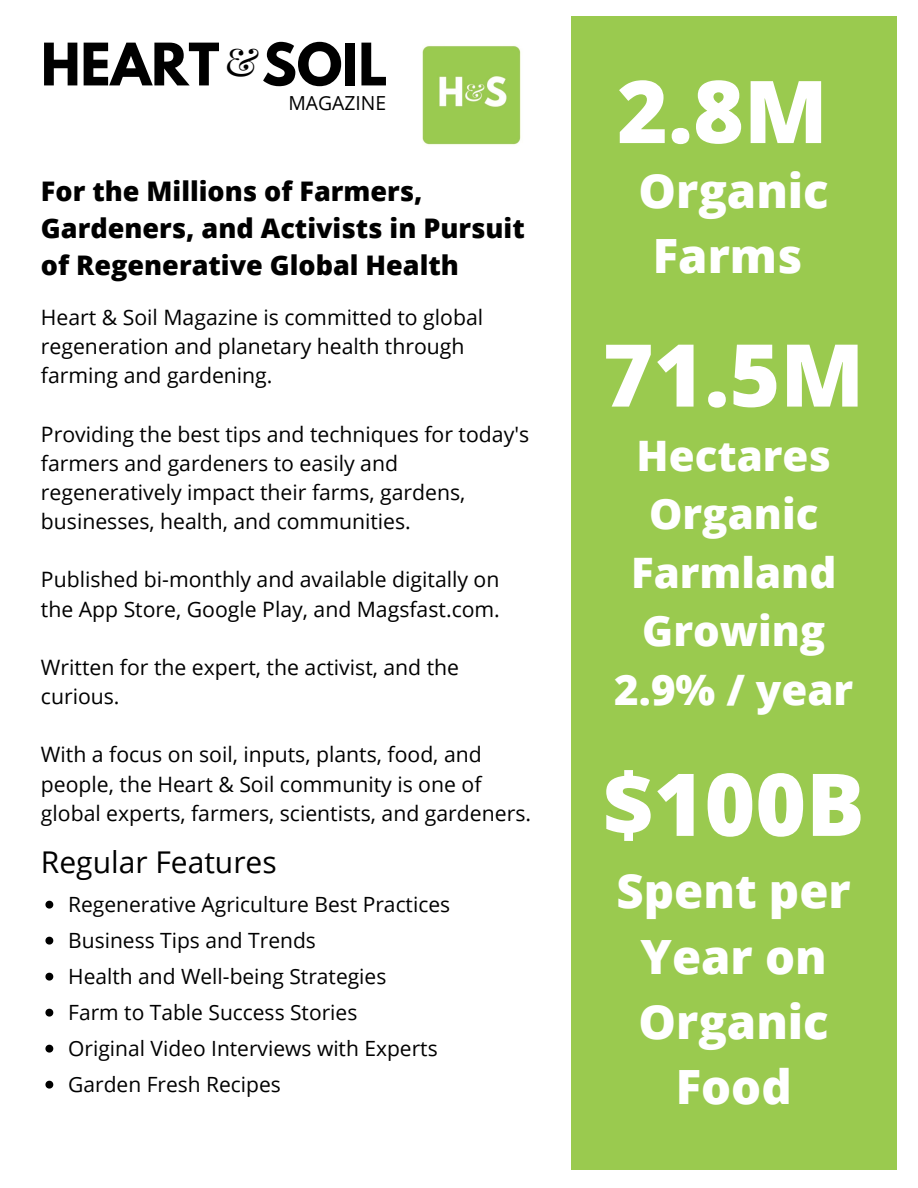
<style>
.page{position:relative;width:918px;height:1188px;background:#fff}
.page>*{position:absolute;margin:0;border:0;box-sizing:border-box;transform-origin:0 0}
.t1{font:800 86.7px "Open Sans";color:#fff}
.t2{font:700 51.9px "League Spartan";color:#000}
.t3{font:800 47.25px/65.2px "Open Sans";color:#fff;text-align:center}
.t4{font:43.65px "Playfair Display SC";color:#000}
.t5{font:800 42px/58.5px "Open Sans";color:#fff;text-align:center}
.t6{font:30px "Open Sans";color:#000}
.t7{font:800 27px/37.2px "Open Sans";color:#000}
.t8{font:21.15px/29.1px "Open Sans";color:#000}
.t9{font:21px "Open Sans";color:#000}
.t10{font:19.35px "Open Sans";color:#000}
</style>
<div class="page">
<div style="left:571px;top:16px;width:326px;height:1153px;background:#9aca4f"></div>
<img style="left:422px;top:46px;width:99px;height:99px">
<svg style="left:45px;top:901px;width:8px;height:8px"></svg>
<svg style="left:45px;top:937px;width:8px;height:8px"></svg>
<svg style="left:45px;top:973px;width:8px;height:8px"></svg>
<svg style="left:45px;top:1009px;width:8px;height:8px"></svg>
<svg style="left:45px;top:1045px;width:8px;height:8px"></svg>
<svg style="left:45px;top:1081px;width:8px;height:8px"></svg>
<p class="t2" style="left:41px;top:39px;width:348px">HEART SOIL</p>
<p class="t10" style="left:288px;top:90px;width:99px">MAGAZINE</p>
<p class="t4" style="left:225px;top:29px;width:36px">&amp;</p>
<p class="t7" style="left:41px;top:172px;width:485px">For the Millions of Farmers,<br>Gardeners, and Activists in Pursuit of Regenerative Global Health</p>
<p class="t8" style="left:41px;top:302px;width:444px">Heart &amp; Soil Magazine is committed to global regeneration and planetary health through</p>
<p class="t8" style="left:41px;top:360px;width:233px">farming and gardening.</p>
<p class="t8" style="left:41px;top:419px;width:490px">Providing the best tips and techniques for today's farmers and gardeners to easily and regeneratively impact their farms, gardens, businesses, health, and communities.</p>
<p class="t8" style="left:41px;top:565px;width:461px">Published bi-monthly and available digitally on the App Store, Google Play, and Magsfast.com.</p>
<p class="t8" style="left:41px;top:652px;width:420px">Written for the expert, the activist, and the curious.</p>
<p class="t8" style="left:41px;top:740px;width:492px">With a focus on soil, inputs, plants, food, and people, the Heart &amp; Soil community is one of global experts, farmers, scientists, and gardeners.</p>
<p class="t6" style="left:41px;top:841px;width:237px">Regular Features</p>
<p class="t9" style="left:68px;top:890px;width:383px">Regenerative Agriculture Best Practices</p>
<p class="t9" style="left:68px;top:926px;width:249px">Business Tips and Trends</p>
<p class="t9" style="left:68px;top:962px;width:320px">Health and Well-being Strategies</p>
<p class="t9" style="left:68px;top:998px;width:291px">Farm to Table Success Stories</p>
<p class="t9" style="left:68px;top:1034px;width:371px">Original Video Interviews with Experts</p>
<p class="t9" style="left:68px;top:1070px;width:214px">Garden Fresh Recipes</p>
<p class="t1" style="left:617px;top:50px;width:212px">2.8M</p>
<p class="t3" style="left:639px;top:157px;width:192px">Organic<br>Farms</p>
<p class="t1" style="left:603px;top:314px;width:263px">71.5M</p>
<p class="t5" style="left:631px;top:425px;width:207px">Hectares<br>Organic<br>Farmland</p>
<p class="t5" style="left:614px;top:601px;width:240px">Growing<br>2.9% / year</p>
<p class="t1" style="left:603px;top:743px;width:263px">$100B</p>
<p class="t3" style="left:617px;top:857px;width:236px">Spent per<br>Year on<br>Organic<br>Food</p>
</div>
